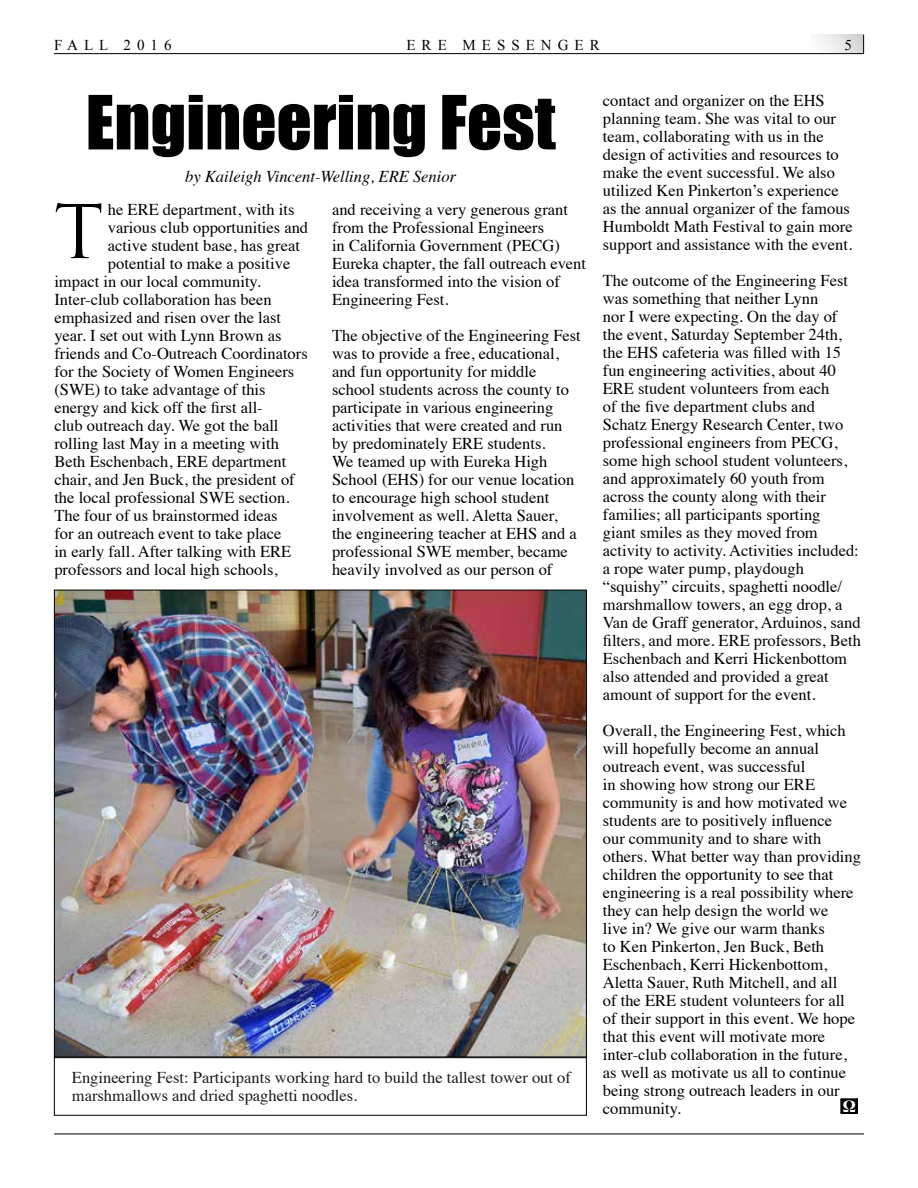
<style>
.page{position:relative;width:918px;height:1188px;background:#fff}
.page>*{position:absolute;margin:0;border:0;box-sizing:border-box;transform-origin:0 0}
.t1{font:72px "Trajan Pro";color:#000}
.t2{font:69px "Impact";color:#000}
.t3{font:16.5px/18px "Times";color:#000}
.t4{font:16.5px/18px "Times";color:#1a1a1a}
.t5{font:italic 16.5px "Times";color:#000}
.t6{font:700 16.5px "Times";color:#fff}
.t7{font:15px "Times New Roman";letter-spacing:.4em;color:#000}
</style>
<div class="page">
<img style="left:56px;top:592px;width:529px;height:463px">
<div style="left:54px;top:1057px;width:533px;height:59px;border:1px solid #000"></div>
<div style="left:841px;top:1100px;width:17px;height:13px;border:1px solid #000"></div>
<div style="left:842px;top:1099px;width:15px;height:15px;background:#000"></div>
<hr style="left:54px;top:1134px;width:810px;height:1px;background:#000">
<div style="left:810px;top:35px;width:54px;height:19px;background:linear-gradient(to right,#fff,#d3d4d6)"></div>
<svg style="left:863px;top:35px;width:1px;height:18px"></svg>
<hr style="left:54px;top:53px;width:810px;height:1px;background:#000">
<p class="t7" style="left:54px;top:35px;width:119px">FALL 2016</p>
<p class="t7" style="left:406px;top:35px;width:195px">ERE MESSENGER</p>
<p class="t7" style="left:844px;top:35px;width:9px">5</p>
<h2 class="t2" style="left:86px;top:69px;width:472px">Engineering Fest</h2>
<p class="t5" style="left:185px;top:163px;width:272px">by Kaileigh Vincent-Welling, ERE Senior</p>
<p class="t3" style="left:108px;top:199px;width:188px">he ERE department, with its</p>
<p class="t3" style="left:108px;top:217px;width:202px">various club opportunities and</p>
<p class="t3" style="left:108px;top:235px;width:193px">active student base, has great</p>
<p class="t3" style="left:108px;top:253px;width:184px">potential to make a positive</p>
<p class="t3" style="left:54px;top:271px;width:208px">impact in our local community.</p>
<p class="t3" style="left:54px;top:289px;width:219px">Inter-club collaboration has been</p>
<p class="t3" style="left:54px;top:307px;width:228px">emphasized and risen over the last</p>
<p class="t3" style="left:54px;top:325px;width:229px">year. I set out with Lynn Brown as</p>
<p class="t3" style="left:54px;top:343px;width:255px">friends and Co-Outreach Coordinators</p>
<p class="t3" style="left:54px;top:361px;width:241px">for the Society of Women Engineers</p>
<p class="t3" style="left:54px;top:379px;width:213px">(SWE) to take advantage of this</p>
<p class="t3" style="left:54px;top:397px;width:210px">energy and kick off the first all-</p>
<p class="t3" style="left:54px;top:415px;width:226px">club outreach day. We got the ball</p>
<p class="t3" style="left:54px;top:433px;width:226px">rolling last May in a meeting with</p>
<p class="t3" style="left:54px;top:451px;width:233px">Beth Eschenbach, ERE department</p>
<p class="t3" style="left:54px;top:469px;width:242px">chair, and Jen Buck, the president of</p>
<p class="t3" style="left:54px;top:487px;width:237px">the local professional SWE section.</p>
<p class="t3" style="left:54px;top:505px;width:225px">The four of us brainstormed ideas</p>
<p class="t3" style="left:54px;top:523px;width:229px">for an outreach event to take place</p>
<p class="t3" style="left:54px;top:541px;width:238px">in early fall. After talking with ERE</p>
<p class="t3" style="left:54px;top:559px;width:225px">professors and local high schools,</p>
<h1 class="t1" style="left:54px;top:186px;width:51px">T</h1>
<p class="t3" style="left:332px;top:199px;width:256px">and receiving a very generous grant from the Professional Engineers<br>in California Government (PECG)<br>Eureka chapter, the fall outreach event idea transformed into the vision of<br>Engineering Fest.</p>
<p class="t3" style="left:332px;top:325px;width:250px">The objective of the Engineering Fest was to provide a free, educational, and fun opportunity for middle school students across the county to participate in various engineering activities that were created and run by predominately ERE students.<br>We teamed up with Eureka High School (EHS) for our venue location to encourage high school student involvement as well. Aletta Sauer, the engineering teacher at EHS and a professional SWE member, became heavily involved as our person of</p>
<p class="t4" style="left:72px;top:1067px;width:501px">Engineering Fest: Participants working hard to build the tallest tower out of marshmallows and dried spaghetti noodles.</p>
<p class="t3" style="left:603px;top:90px;width:251px">contact and organizer on the EHS planning team. She was vital to our team, collaborating with us in the design of activities and resources to make the event successful. We also utilized Ken Pinkerton’s experience as the annual organizer of the famous Humboldt Math Festival to gain more support and assistance with the event.</p>
<p class="t3" style="left:603px;top:270px;width:260px">The outcome of the Engineering Fest was something that neither Lynn<br>nor I were expecting. On the day of the event, Saturday September 24th, the EHS cafeteria was filled with 15 fun engineering activities, about 40<br>ERE student volunteers from each<br>of the five department clubs and Schatz Energy Research Center, two professional engineers from PECG, some high school student volunteers, and approximately 60 youth from across the county along with their families; all participants sporting<br>giant smiles as they moved from activity to activity. Activities included: a rope water pump, playdough “squishy” circuits, spaghetti noodle/ marshmallow towers, an egg drop, a Van de Graff generator, Arduinos, sand filters, and more. ERE professors, Beth Eschenbach and Kerri Hickenbottom also attended and provided a great amount of support for the event.</p>
<p class="t3" style="left:603px;top:720px;width:260px">Overall, the Engineering Fest, which will hopefully become an annual outreach event, was successful<br>in showing how strong our ERE community is and how motivated we students are to positively influence<br>our community and to share with others. What better way than providing children the opportunity to see that engineering is a real possibility where they can help design the world we<br>live in? We give our warm thanks<br>to Ken Pinkerton, Jen Buck, Beth Eschenbach, Kerri Hickenbottom, Aletta Sauer, Ruth Mitchell, and all<br>of the ERE student volunteers for all of their support in this event. We hope that this event will motivate more inter-club collaboration in the future, as well as motivate us all to continue being strong outreach leaders in our community.</p>
<p class="t6" style="left:843px;top:1091px;width:14px">Ω</p>
</div>
